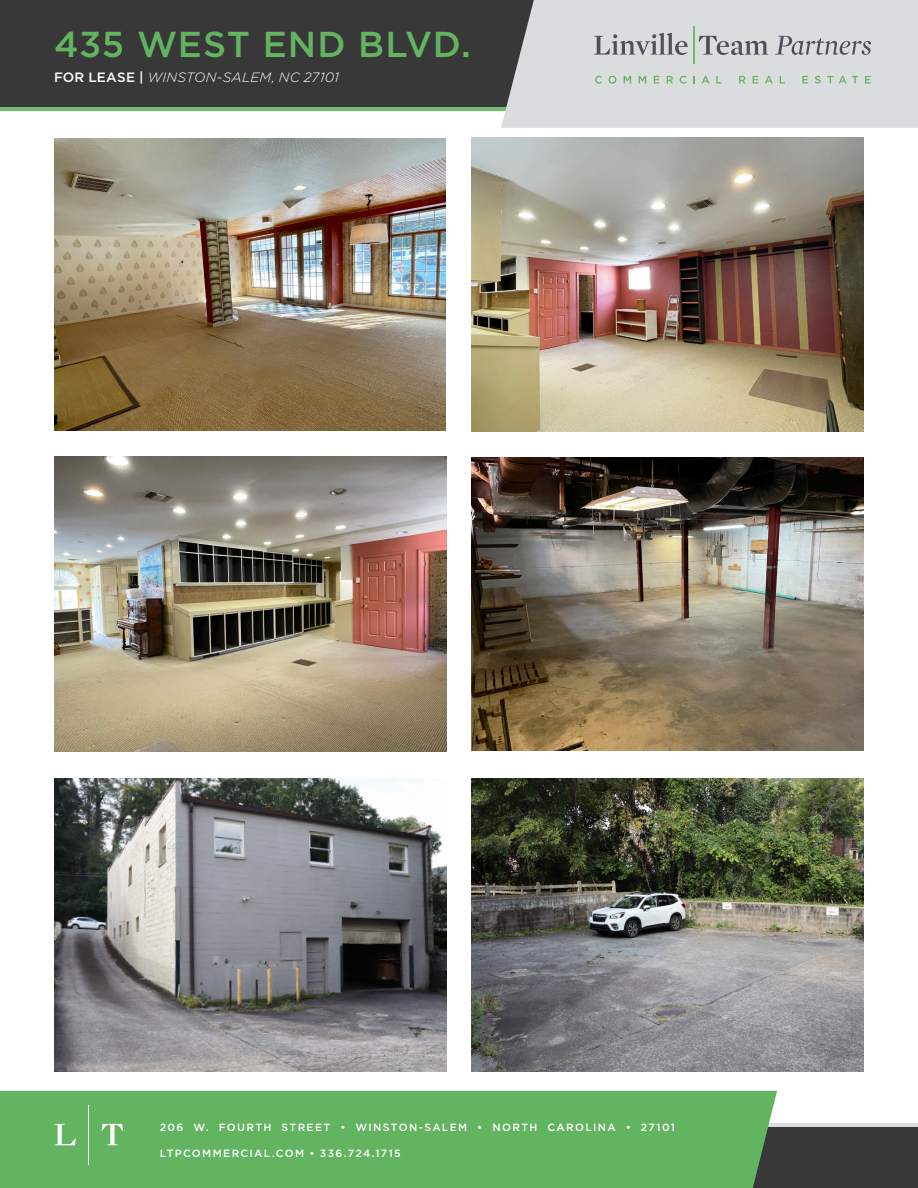
<style>
.page{position:relative;width:918px;height:1188px;background:#fff}
.page>*{position:absolute;margin:0;border:0;box-sizing:border-box;transform-origin:0 0}
.t1{font:500 36px "Gotham";letter-spacing:.02em;color:#63b461}
.t2{font:italic 300 13.5px "Gotham";letter-spacing:.02em;color:#fff}
.t3{font:500 10.5px "Gotham";letter-spacing:.125em;color:#fff}
.s1{font-weight:500;font-style:normal}
</style>
<div class="page">
<div style="left:0;top:1123px;width:918px;height:65px;background:#383839"></div>
<div style="left:0;top:0;width:918px;height:110px;background:#383839"></div>
<hr style="left:0;top:107px;width:918px;height:3px;background:#71b96c">
<div style="left:501px;top:0;width:417px;height:128px;background:#dbdcde"></div>
<svg style="left:594px;top:33px;width:94px;height:22px;background:#b1b3b7"></svg>
<hr style="left:693px;top:26px;width:1px;height:38px;background:#73b86a">
<svg style="left:699px;top:36px;width:69px;height:19px"></svg>
<svg style="left:775px;top:36px;width:96px;height:19px;background:#b5b7ba"></svg>
<svg style="left:595px;top:76px;width:7px;height:8px"></svg>
<svg style="left:608px;top:76px;width:8px;height:8px"></svg>
<svg style="left:624px;top:76px;width:7px;height:8px"></svg>
<svg style="left:639px;top:76px;width:7px;height:8px"></svg>
<svg style="left:654px;top:76px;width:5px;height:8px"></svg>
<svg style="left:667px;top:76px;width:6px;height:8px"></svg>
<svg style="left:680px;top:76px;width:7px;height:8px"></svg>
<svg style="left:693px;top:76px;width:2px;height:8px"></svg>
<svg style="left:702px;top:76px;width:8px;height:8px"></svg>
<svg style="left:716px;top:76px;width:6px;height:8px"></svg>
<svg style="left:739px;top:76px;width:7px;height:8px"></svg>
<svg style="left:753px;top:76px;width:5px;height:8px"></svg>
<svg style="left:765px;top:76px;width:8px;height:8px"></svg>
<svg style="left:780px;top:76px;width:5px;height:8px"></svg>
<svg style="left:802px;top:76px;width:6px;height:8px"></svg>
<svg style="left:815px;top:76px;width:6px;height:8px"></svg>
<svg style="left:827px;top:76px;width:6px;height:8px"></svg>
<svg style="left:839px;top:76px;width:19px;height:8px"></svg>
<svg style="left:865px;top:76px;width:6px;height:8px"></svg>
<hr style="left:0;top:1123px;width:918px;height:3px;background:#dbdcde">
<div style="left:0;top:1091px;width:777px;height:97px;background:#63b461"></div>
<svg style="left:54px;top:1124px;width:22px;height:21px"></svg>
<hr style="left:88px;top:1105px;width:1px;height:59px;background:#fff">
<svg style="left:102px;top:1124px;width:21px;height:21px"></svg>
<img style="left:472px;top:137px;width:392px;height:295px">
<img style="left:54px;top:138px;width:392px;height:293px">
<img style="left:54px;top:778px;width:392px;height:293px">
<img style="left:472px;top:458px;width:392px;height:292px">
<img style="left:54px;top:457px;width:392px;height:294px">
<img style="left:472px;top:778px;width:392px;height:293px">
<h1 class="t1" style="left:54px;top:20px;width:418px">435 WEST END BLVD.</h1>
<p class="t2" style="left:54px;top:68px;width:287px"><span class="s1">FOR LEASE |</span> WINSTON-SALEM, NC 27101</p>
<p class="t3" style="left:160px;top:1120px;width:517px">206 W. FOURTH STREET • WINSTON-SALEM • NORTH CAROLINA • 27101</p>
<p class="t3" style="left:160px;top:1146px;width:243px">LTPCOMMERCIAL.COM • 336.724.1715</p>
</div>
